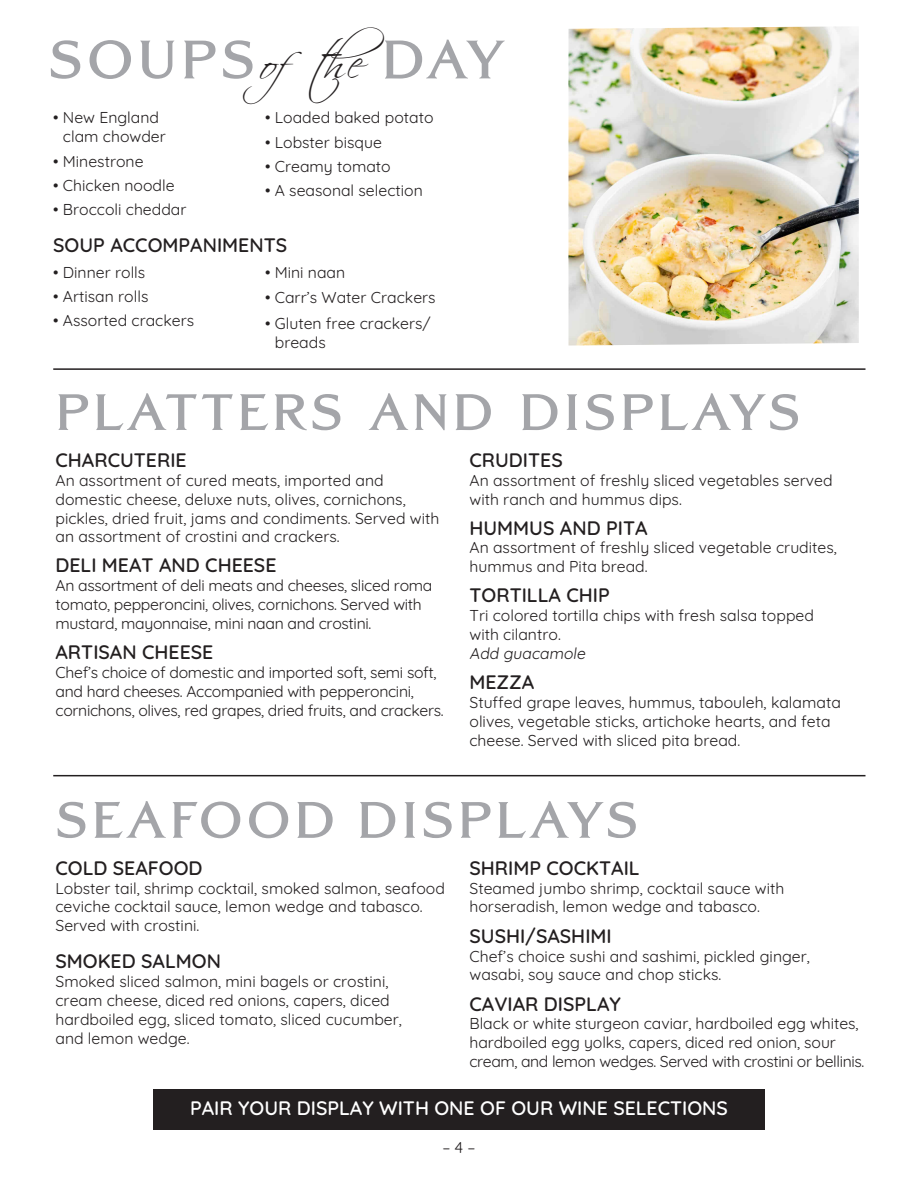
<style>
.page{position:relative;width:918px;height:1188px;background:#fff}
.page>*{position:absolute;margin:0;border:0;box-sizing:border-box;transform-origin:0 0}
.t1{font:700 54px "Grand Central";letter-spacing:.075em;color:#a4a5a9}
.t2{font:700 51px "Grand Central";letter-spacing:.075em;color:#a4a5a9}
.t3{font:300 19.5px "Quicksand";color:#231f20}
.t4{font:300 19.5px "Quicksand";color:#fff}
.t5{font:300 15.75px/18.9px "Quicksand";color:#231f20}
.t6{font:300 15.75px/18.9px "Quicksand";letter-spacing:-.02em;color:#231f20}
.s1{font-family:"Scriptina";font-weight:400;font-size:45px;color:#231f20}
</style>
<div class="page">
<div style="left:153px;top:1089px;width:612px;height:41px;background:#231f20"></div>
<hr style="left:53px;top:775px;width:813px;height:1px;background:#231f20">
<hr style="left:53px;top:368px;width:813px;height:2px;background:#231f20">
<img style="left:569px;top:26px;width:290px;height:320px">
<p class="t1" style="left:49px;top:27px;width:457px">SOUPS<span class="s1">ofthe</span> DAY</p>
<p class="t5" style="left:63px;top:107px;width:104px;text-indent:-10px">• New England clam chowder</p>
<p class="t5" style="left:53px;top:150px;width:92px">• Minestrone</p>
<p class="t5" style="left:53px;top:174px;width:123px">• Chicken noodle</p>
<p class="t5" style="left:53px;top:199px;width:135px">• Broccoli cheddar</p>
<p class="t5" style="left:265px;top:107px;width:170px">• Loaded baked potato</p>
<p class="t5" style="left:265px;top:131px;width:118px">• Lobster bisque</p>
<p class="t5" style="left:265px;top:155px;width:127px">• Creamy tomato</p>
<p class="t5" style="left:265px;top:180px;width:159px">• A seasonal selection</p>
<p class="t3" style="left:53px;top:230px;width:235px">SOUP ACCOMPANIMENTS</p>
<p class="t5" style="left:53px;top:261px;width:94px">• Dinner rolls</p>
<p class="t5" style="left:53px;top:285px;width:97px">• Artisan rolls</p>
<p class="t5" style="left:53px;top:310px;width:142px">• Assorted crackers</p>
<p class="t5" style="left:265px;top:261px;width:82px">• Mini naan</p>
<p class="t5" style="left:265px;top:287px;width:172px">• Carr’s Water Crackers</p>
<p class="t5" style="left:275px;top:312px;width:157px;text-indent:-10px">• Gluten free crackers/ breads</p>
<p class="t2" style="left:56px;top:381px;width:746px">PLATTERS AND DISPLAYS</p>
<p class="t3" style="left:56px;top:445px;width:133px">CHARCUTERIE</p>
<p class="t5" style="left:56px;top:469px;width:385px">An assortment of cured meats, imported and domestic cheese, deluxe nuts, olives, cornichons, pickles, dried fruit, jams and condiments. Served with an assortment of crostini and crackers.</p>
<p class="t3" style="left:56px;top:550px;width:223px">DELI MEAT AND CHEESE</p>
<p class="t6" style="left:56px;top:575px;width:378px">An assortment of deli meats and cheeses, sliced roma tomato, pepperoncini, olives, cornichons. Served with mustard, mayonnaise, mini naan and crostini.</p>
<p class="t3" style="left:56px;top:637px;width:159px">ARTISAN CHEESE</p>
<p class="t6" style="left:56px;top:661px;width:390px">Chef’s choice of domestic and imported soft, semi soft, and hard cheeses. Accompanied with pepperoncini, cornichons, olives, red grapes, dried fruits, and crackers.</p>
<p class="t3" style="left:470px;top:445px;width:95px">CRUDITES</p>
<p class="t5" style="left:470px;top:469px;width:365px">An assortment of freshly sliced vegetables served with ranch and hummus dips.</p>
<p class="t3" style="left:470px;top:513px;width:180px">HUMMUS AND PITA</p>
<p class="t5" style="left:470px;top:537px;width:369px">An assortment of freshly sliced vegetable crudites, hummus and Pita bread.</p>
<p class="t3" style="left:470px;top:580px;width:142px">TORTILLA CHIP</p>
<p class="t5" style="left:470px;top:605px;width:346px">Tri colored tortilla chips with fresh salsa topped with cilantro.<br>Add guacamole</p>
<p class="t3" style="left:470px;top:667px;width:66px">MEZZA</p>
<p class="t5" style="left:470px;top:691px;width:373px">Stuffed grape leaves, hummus, tabouleh, kalamata olives, vegetable sticks, artichoke hearts, and feta cheese. Served with sliced pita bread.</p>
<p class="t2" style="left:56px;top:789px;width:584px">SEAFOOD DISPLAYS</p>
<p class="t3" style="left:56px;top:853px;width:149px">COLD SEAFOOD</p>
<p class="t5" style="left:56px;top:877px;width:391px">Lobster tail, shrimp cocktail, smoked salmon, seafood ceviche cocktail sauce, lemon wedge and tabasco.<br>Served with crostini.</p>
<p class="t3" style="left:56px;top:946px;width:167px">SMOKED SALMON</p>
<p class="t5" style="left:56px;top:971px;width:348px">Smoked sliced salmon, mini bagels or crostini, cream cheese, diced red onions, capers, diced hardboiled egg, sliced tomato, sliced cucumber, and lemon wedge.</p>
<p class="t3" style="left:470px;top:853px;width:172px">SHRIMP COCKTAIL</p>
<p class="t5" style="left:470px;top:877px;width:316px">Steamed jumbo shrimp, cocktail sauce with horseradish, lemon wedge and tabasco.</p>
<p class="t3" style="left:470px;top:921px;width:144px">SUSHI/SASHIMI</p>
<p class="t5" style="left:470px;top:945px;width:342px">Chef’s choice sushi and sashimi, pickled ginger, wasabi, soy sauce and chop sticks.</p>
<p class="t3" style="left:470px;top:989px;width:153px">CAVIAR DISPLAY</p>
<p class="t5" style="left:470px;top:1013px;width:396px">Black or white sturgeon caviar, hardboiled egg whites, hardboiled egg yolks, capers, diced red onion, sour cream, and lemon wedges. Served with crostini or bellinis.</p>
<p class="t4" style="left:190px;top:1093px;width:539px">PAIR YOUR DISPLAY WITH ONE OF OUR WINE SELECTIONS</p>
<p class="t5" style="left:443px;top:1137px;width:34px">– 4 –</p>
</div>
